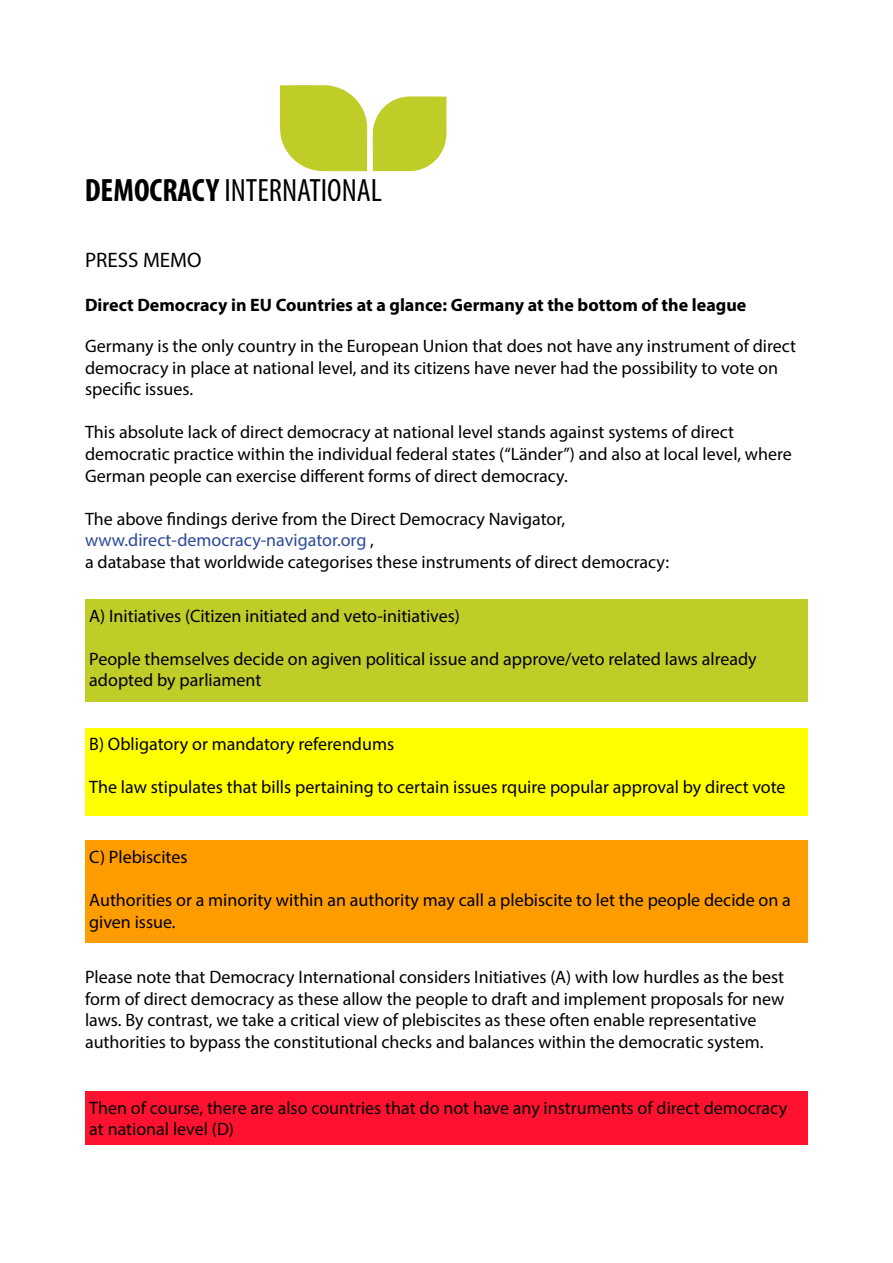
<style>
.page{position:relative;width:893px;height:1263px;background:#fff}
.page>*{position:absolute;margin:0;border:0;box-sizing:border-box;transform-origin:0 0}
.t1{font:condensed 32.4px "Myriad Pro";color:#000}
.t2{font:21px "Myriad Pro";color:#000}
.t3{font:18px/21.6px "Myriad Pro";color:#000}
.t4{font:700 18px "Myriad Pro";color:#000}
.s1{font-weight:700}
.s2{color:#2c4a9a}
</style>
<div class="page">
<div style="left:85px;top:600px;width:723px;height:102px;background:#c0cc28"></div>
<div style="left:85px;top:728px;width:723px;height:87px;background:#ff0"></div>
<div style="left:85px;top:841px;width:723px;height:102px;background:#ff9d00"></div>
<div style="left:85px;top:1091px;width:723px;height:54px;background:#ff122f"></div>
<svg style="left:280px;top:85px;width:87px;height:86px;background:#c6d13f"></svg>
<svg style="left:373px;top:96px;width:74px;height:75px;background:#c7d241"></svg>
<h1 class="t1" style="left:85px;top:171px;width:299px"><span class="s1">DEMOCRACY</span> INTERNATIONAL</h1>
<p class="t2" style="left:85px;top:247px;width:118px">PRESS MEMO</p>
<p class="t4" style="left:85px;top:293px;width:663px">Direct Democracy in EU Countries at a glance: Germany at the bottom of the league</p>
<p class="t3" style="left:85px;top:335px;width:712px">Germany is the only country in the European Union that does not have any instrument of direct democracy in place at national level, and its citizens have never had the possibility to vote on specific issues.</p>
<p class="t3" style="left:85px;top:421px;width:708px">This absolute lack of direct democracy at national level stands against systems of direct democratic practice within the individual federal states (“Länder”) and also at local level, where<br>German people can exercise different forms of direct democracy.</p>
<p class="t3" style="left:85px;top:508px;width:586px">The above findings derive from the Direct Democracy Navigator, <span class="s2">www.direct-democracy-navigator.org</span> ,<br>a database that worldwide categorises these instruments of direct democracy:</p>
<p class="t3" style="left:89px;top:604px;width:372px">A) Initiatives (Citizen initiated and veto-initiatives)</p>
<p class="t3" style="left:89px;top:648px;width:669px">People themselves decide on agiven political issue and approve/veto related laws already adopted by parliament</p>
<p class="t3" style="left:89px;top:733px;width:306px">B) Obligatory or mandatory referendums</p>
<p class="t3" style="left:89px;top:776px;width:698px">The law stipulates that bills pertaining to certain issues rquire popular approval by direct vote</p>
<p class="t3" style="left:89px;top:846px;width:100px">C) Plebiscites</p>
<p class="t3" style="left:89px;top:889px;width:703px">Authorities or a minority within an authority may call a plebiscite to let the people decide on a given issue.</p>
<p class="t3" style="left:85px;top:966px;width:701px">Please note that Democracy International considers Initiatives (A) with low hurdles as the best form of direct democracy as these allow the people to draft and implement proposals for new laws. By contrast, we take a critical view of plebiscites as these often enable representative authorities to bypass the constitutional checks and balances within the democratic system.</p>
<p class="t3" style="left:89px;top:1096px;width:699px">Then of course, there are also countries that do not have any instruments of direct democracy at national level (D)</p>
</div>
